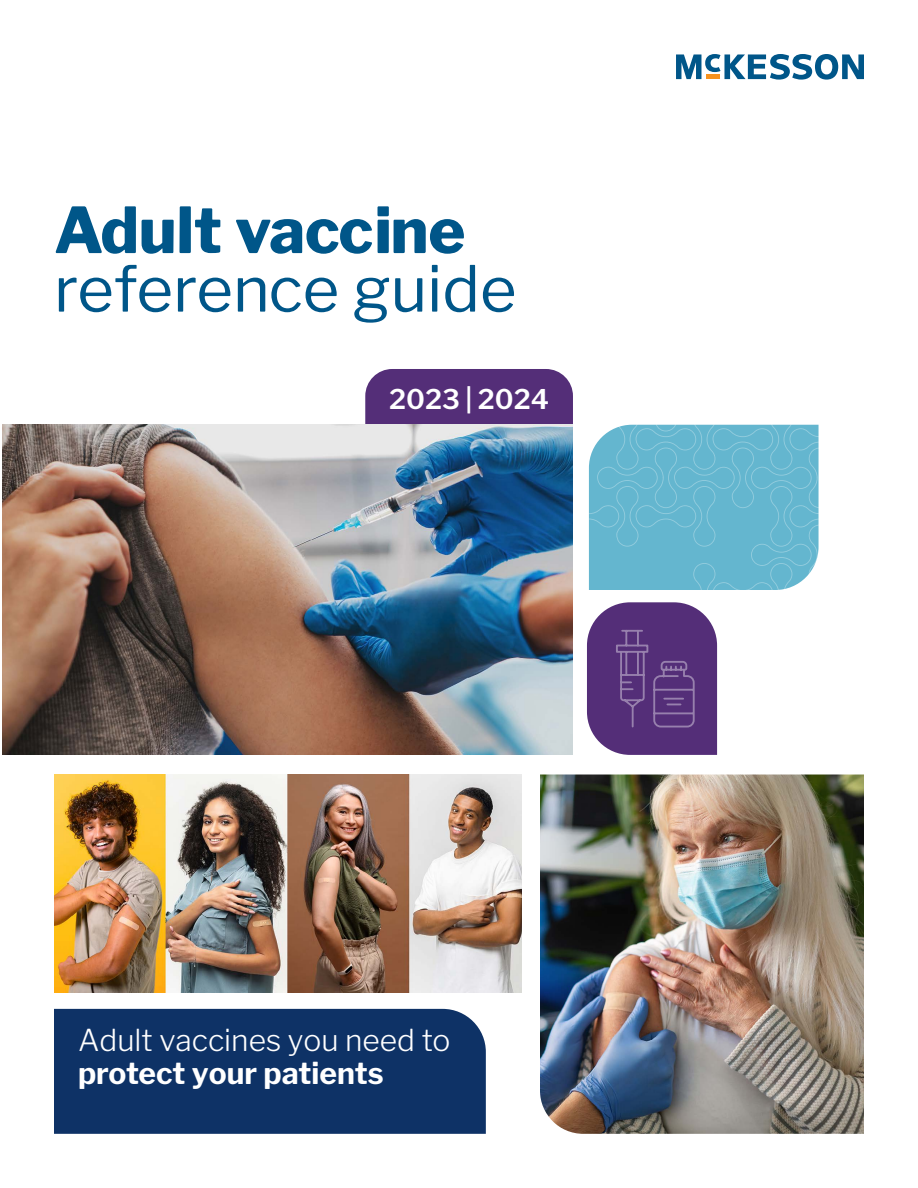
<style>
.page{position:relative;width:918px;height:1188px;background:#fff}
.page>*{position:absolute;margin:0;border:0;box-sizing:border-box;transform-origin:0 0}
.t1{font:63px "Libre Franklin";color:#005689}
.t2{font:800 63px "Libre Franklin";color:#005689}
.t3{font:300 30px "Libre Franklin";color:#fff}
.t4{font:700 30px "Libre Franklin";color:#fff}
.t5{font:600 27px "Libre Franklin";color:#fff}
</style>
<div class="page">
<div style="left:54px;top:1009px;width:432px;height:125px;background:#0e3266"></div>
<svg style="left:676px;top:54px;width:188px;height:26px"></svg>
<img style="left:540px;top:775px;width:324px;height:359px">
<img style="left:54px;top:775px;width:468px;height:217px">
<img style="left:2px;top:425px;width:326px;height:330px">
<img style="left:328px;top:369px;width:491px;height:386px">
<h1 class="t2" style="left:54px;top:192px;width:413px">Adult vaccine</h1>
<h1 class="t1" style="left:54px;top:251px;width:464px">reference guide</h1>
<p class="t5" style="left:389px;top:383px;width:161px">2023 | 2024</p>
<p class="t3" style="left:78px;top:1022px;width:374px">Adult vaccines you need to</p>
<p class="t4" style="left:78px;top:1055px;width:307px">protect your patients</p>
</div>
